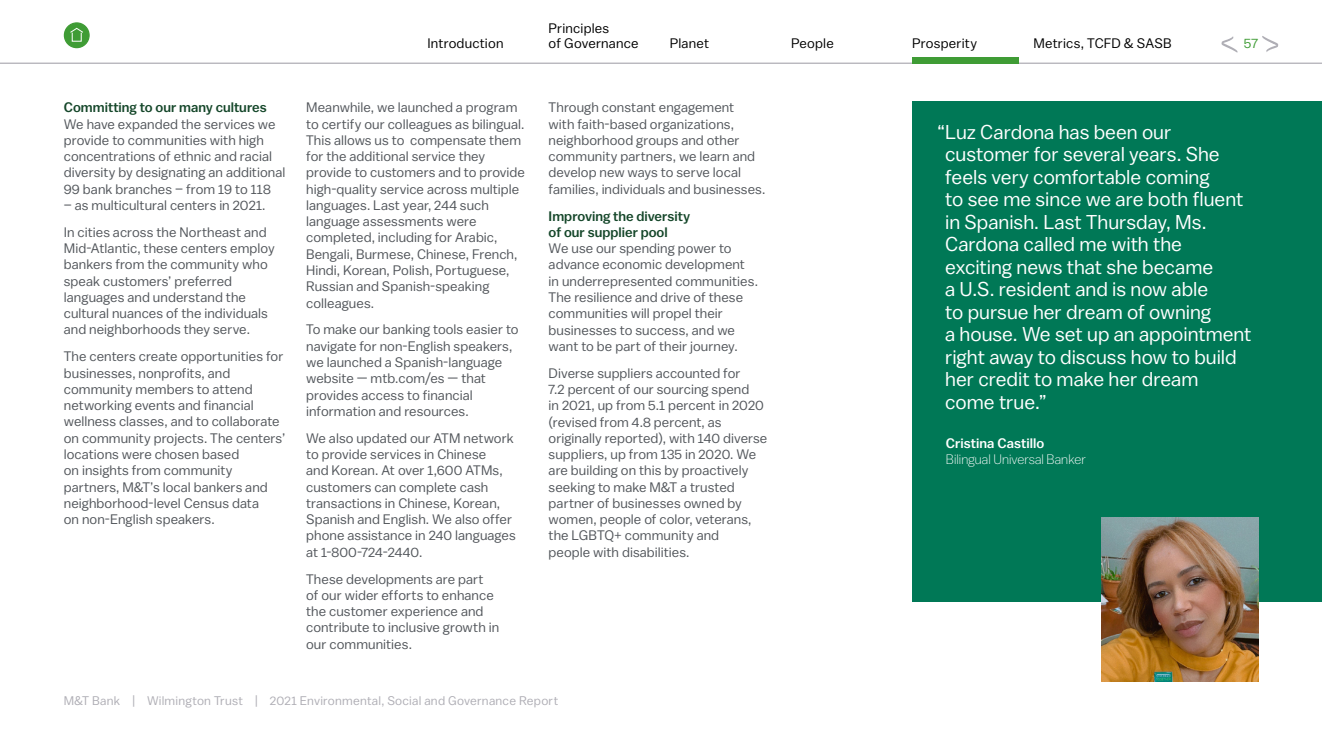
<style>
.page{position:relative;width:1322px;height:745px;background:#fff}
.page>*{position:absolute;margin:0;border:0;box-sizing:border-box;transform-origin:0 0}
.t1{font:20px/22.5px "M&T Balto";color:#fff}
.t2{font:13.75px/16.2px "M&T Balto";letter-spacing:.005em;color:#52565b}
.t3{font:13.75px/15px "M&T Balto";letter-spacing:.015em;color:#000}
.t4{font:500 13.75px/16.2px "M&T Balto";color:#144629}
.t5{font:300 13.75px "M&T Balto";letter-spacing:.005em;color:#fff}
.t6{font:500 13.75px "M&T Balto";letter-spacing:.005em;color:#fff}
.t7{font:13.75px "M&T Balto";color:#3f9c35}
.t8{font:12.5px "M&T Balto";letter-spacing:.02em;color:#afaeb5}
</style>
<div class="page">
<div style="left:64px;top:23px;width:25px;height:25px;background:#3f9c35;border-radius:50%"></div>
<div style="left:64px;top:22px;width:26px;height:26px;border:1px solid #3f9c35;border-radius:50%"></div>
<div style="left:72px;top:32px;width:10px;height:10px;border:1px solid #fff"></div>
<svg style="left:70px;top:27px;width:13px;height:7px"></svg>
<svg style="left:1262px;top:36px;width:16px;height:16px"></svg>
<svg style="left:1221px;top:36px;width:16px;height:17px"></svg>
<hr style="left:0;top:63px;width:1322px;height:1px;background:#afaeb5">
<div style="left:912px;top:57px;width:106px;height:7px;background:#3f9c35"></div>
<div style="left:912px;top:101px;width:410px;height:500px;background:#007856"></div>
<img style="left:1101px;top:517px;width:157px;height:163px">
<p class="t4" style="left:64px;top:99px;width:204px">Committing to our many cultures</p>
<p class="t2" style="left:64px;top:115px;width:223px">We have expanded the services we provide to communities with high concentrations of ethnic and racial diversity by designating an additional 99 bank branches – from 19 to 118</p>
<p class="t2" style="left:64px;top:191px;width:204px;line-height:26.9px">– as multicultural centers in 2021.<br>In cities across the Northeast and</p>
<p class="t2" style="left:64px;top:240px;width:212px">Mid-Atlantic, these centers employ bankers from the community who speak customers’ preferred languages and understand the cultural nuances of the individuals and neighborhoods they serve.</p>
<p class="t2" style="left:64px;top:348px;width:223px">The centers create opportunities for businesses, nonprofits, and community members to attend networking events and financial wellness classes, and to collaborate on community projects. The centers’ locations were chosen based<br>on insights from community partners, M&amp;T’s local bankers and neighborhood-level Census data<br>on non-English speakers.</p>
<p class="t3" style="left:549px;top:21px;width:91px">Principles<br>of Governance</p>
<p class="t3" style="left:1033px;top:36px;width:140px">Metrics, TCFD &amp; SASB</p>
<p class="t3" style="left:427px;top:36px;width:78px">Introduction</p>
<p class="t7" style="left:1243px;top:35px;width:16px">57</p>
<p class="t3" style="left:670px;top:36px;width:41px">Planet</p>
<p class="t3" style="left:791px;top:36px;width:44px">People</p>
<p class="t3" style="left:912px;top:36px;width:66px">Prosperity</p>
<p class="t2" style="left:306px;top:99px;width:220px">Meanwhile, we launched a program to certify our colleagues as bilingual.<br>This allows us to compensate them for the additional service they provide to customers and to provide high-quality service across multiple languages. Last year, 244 such language assessments were completed, including for Arabic,<br>Bengali, Burmese, Chinese, French,<br>Hindi, Korean, Polish, Portuguese,<br>Russian and Spanish-speaking colleagues.</p>
<p class="t2" style="left:306px;top:321px;width:214px">To make our banking tools easier to navigate for non-English speakers, we launched a Spanish-language website — mtb.com/es — that provides access to financial information and resources.</p>
<p class="t2" style="left:306px;top:429px;width:211px">We also updated our ATM network to provide services in Chinese<br>and Korean. At over 1,600 ATMs, customers can complete cash transactions in Chinese, Korean,<br>Spanish and English. We also offer phone assistance in 240 languages at 1-800-724-2440.</p>
<p class="t2" style="left:306px;top:570px;width:195px">These developments are part of our wider efforts to enhance the customer experience and contribute to inclusive growth in our communities.</p>
<p class="t2" style="left:548px;top:99px;width:218px">Through constant engagement<br>with faith-based organizations, neighborhood groups and other community partners, we learn and develop new ways to serve local families, individuals and businesses.</p>
<p class="t4" style="left:548px;top:207px;width:143px">Improving the diversity of our supplier pool</p>
<p class="t2" style="left:548px;top:240px;width:211px">We use our spending power to advance economic development in underrepresented communities.<br>The resilience and drive of these communities will propel their businesses to success, and we want to be part of their journey.</p>
<p class="t2" style="left:548px;top:364px;width:220px">Diverse suppliers accounted for<br>7.2 percent of our sourcing spend<br>in 2021, up from 5.1 percent in 2020 (revised from 4.8 percent, as originally reported), with 140 diverse suppliers, up from 135 in 2020. We are building on this by proactively seeking to make M&amp;T a trusted partner of businesses owned by women, people of color, veterans, the LGBTQ+ community and<br>people with disabilities.</p>
<p class="t1" style="left:945px;top:120px;width:308px;text-indent:-8px">“Luz Cardona has been our customer for several years. She feels very comfortable coming<br>to see me since we are both fluent in Spanish. Last Thursday, Ms.<br>Cardona called me with the exciting news that she became<br>a U.S. resident and is now able<br>to pursue her dream of owning<br>a house. We set up an appointment right away to discuss how to build her credit to make her dream come true.”</p>
<p class="t6" style="left:946px;top:434px;width:100px">Cristina Castillo</p>
<p class="t5" style="left:946px;top:451px;width:141px">Bilingual Universal Banker</p>
<p class="t8" style="left:64px;top:693px;width:496px">M&amp;T Bank | Wilmington Trust | 2021 Environmental, Social and Governance Report</p>
</div>
